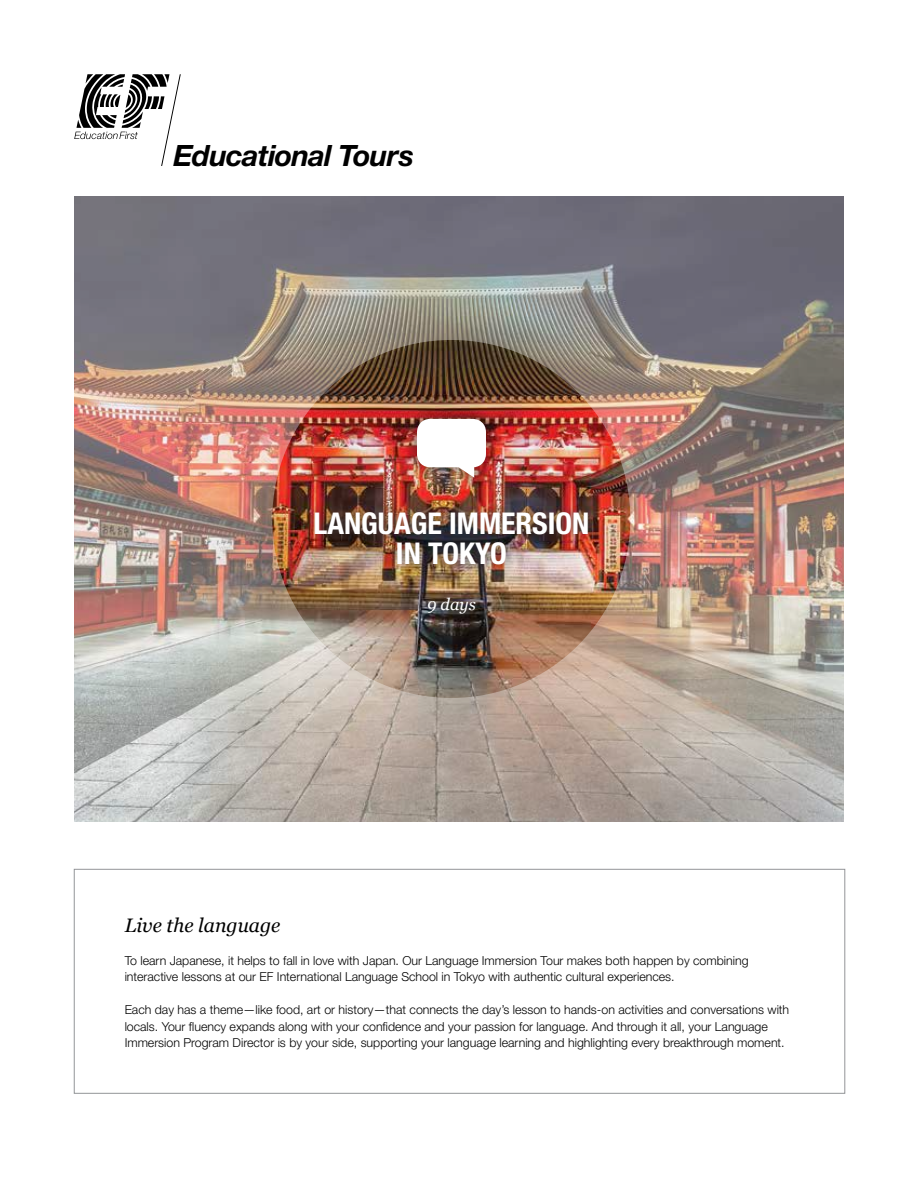
<style>
.page{position:relative;width:918px;height:1188px;background:#fff}
.page>*{position:absolute;margin:0;border:0;box-sizing:border-box;transform-origin:0 0}
.t1{font:700 condensed 30px/30px "Helvetica Neue LT Std";color:#fff;text-align:center}
.t2{font:italic 700 29.4px "Helvetica Neue LT Std";letter-spacing:-.03em;color:#000}
.t3{font:italic 19.5px "Georgia";color:#000}
.t4{font:italic 16.5px "Georgia";color:#fff}
.t5{font:300 12.3px/16.5px "Helvetica Neue LT Std";color:#000}
</style>
<div class="page">
<img style="left:73px;top:196px;width:773px;height:686px">
<div style="left:74px;top:869px;width:771px;height:225px;border:1px solid #939598"></div>
<div style="left:305px;top:503px;width:293px;height:70px;background:#414042;opacity:.75"></div>
<div style="left:407px;top:409px;width:89px;height:79px;background:#000;opacity:.5"></div>
<img style="left:417px;top:419px;width:69px;height:59px">
<svg style="left:74px;top:74px;width:107px;height:92px"></svg>
<h2 class="t2" style="left:173px;top:137px;width:242px">Educational Tours</h2>
<h1 class="t1" style="left:313px;top:508px;width:278px">LANGUAGE IMMERSION<br>IN TOKYO</h1>
<h3 class="t4" style="left:427px;top:594px;width:50px">9 days</h3>
<h3 class="t3" style="left:125px;top:913px;width:157px">Live the language</h3>
<p class="t5" style="left:125px;top:952px;width:625px">To learn Japanese, it helps to fall in love with Japan. Our Language Immersion Tour makes both happen by combining interactive lessons at our EF International Language School in Tokyo with authentic cultural experiences.</p>
<p class="t5" style="left:125px;top:1001px;width:666px">Each day has a theme—like food, art or history—that connects the day’s lesson to hands-on activities and conversations with locals. Your fluency expands along with your confidence and your passion for language. And through it all, your Language<br>Immersion Program Director is by your side, supporting your language learning and highlighting every breakthrough moment.</p>
</div>
